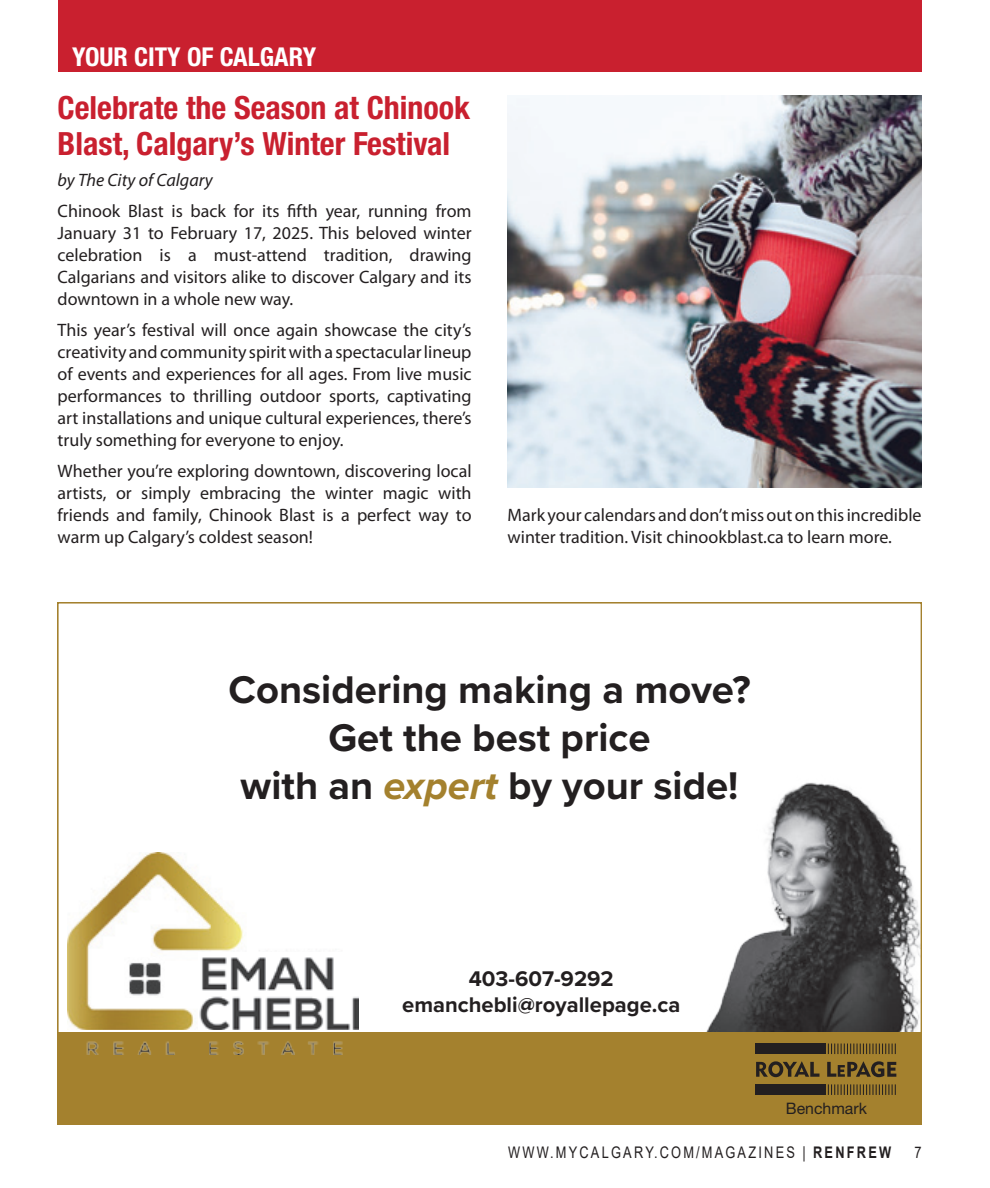
<style>
.page{position:relative;width:990px;height:1188px;background:#fff}
.page>*{position:absolute;margin:0;border:0;box-sizing:border-box;transform-origin:0 0}
.t1{font:700 40px/48px "Proxima Nova";color:#231f20;text-align:center}
.In_Around_title{font:700 condensed 32px/36px "Helvetica Neue LT Std";color:#c9202f}
.t2{font:700 condensed 26px "Helvetica Neue LT Std";color:#fff}
.t3{font:700 22px/26.4px "Proxima Nova";color:#231f20;text-align:center}
.Body_text{font:18px/22px "Myriad Pro";color:#231f20;text-align:justify}
.Body_text-2{font:italic 18px "Myriad Pro";color:#231f20}
.t4{font:16px "Arial";letter-spacing:.175em;color:#231f20;scale:.8 1}
.t5{font:15.8px "Helvetica Neue LT Pro";color:#231f20}
.s1{font-style:italic;color:#a4812e}
.s2{font-weight:700}
</style>
<div class="page">
<div style="left:58px;top:0;width:864px;height:72px;background:#c9202f"></div>
<img style="left:508px;top:96px;width:414px;height:391px">
<img style="left:706px;top:782px;width:213px;height:250px">
<img style="left:68px;top:852px;width:177px;height:178px">
<div style="left:58px;top:1032px;width:864px;height:93px;background:#a4812e"></div>
<div style="left:756px;top:1044px;width:70px;height:10px;background:#231f20"></div>
<div style="left:756px;top:1084px;width:70px;height:11px;background:#231f20"></div>
<svg style="left:828px;top:1044px;width:68px;height:10px"></svg>
<svg style="left:828px;top:1084px;width:68px;height:11px"></svg>
<svg style="left:756px;top:1061px;width:64px;height:16px"></svg>
<svg style="left:827px;top:1061px;width:69px;height:16px"></svg>
<img style="left:86px;top:1041px;width:257px;height:13px">
<img style="left:198px;top:953px;width:161px;height:77px">
<img style="left:125px;top:957px;width:40px;height:40px">
<p class="t2" style="left:72px;top:41px;width:246px">YOUR CITY OF CALGARY</p>
<p class="In_Around_title" style="left:58px;top:89px;width:414px">Celebrate the Season at Chinook<br>Blast, Calgary’s Winter Festival</p>
<p class="Body_text-2" style="left:58px;top:168px;width:157px">by The City of Calgary</p>
<p class="Body_text" style="left:58px;top:199px;width:416px">Chinook Blast is back for its fifth year, running from January 31 to February 17, 2025. This beloved winter celebration is a must-attend tradition, drawing Calgarians and visitors alike to discover Calgary and its downtown in a whole new way.</p>
<p class="Body_text" style="left:58px;top:318px;width:416px">This year’s festival will once again showcase the city’s creativity and community spirit with a spectacular lineup of events and experiences for all ages. From live music performances to thrilling outdoor sports, captivating art installations and unique cultural experiences, there’s truly something for everyone to enjoy.</p>
<p class="Body_text" style="left:58px;top:459px;width:416px">Whether you’re exploring downtown, discovering local artists, or simply embracing the winter magic with friends and family, Chinook Blast is a perfect way to warm up Calgary’s coldest season!</p>
<p class="Body_text" style="left:508px;top:503px;width:416px">Mark your calendars and don’t miss out on this incredible winter tradition. Visit chinookblast.ca to learn more.</p>
<p class="t1" style="left:229px;top:665px;width:523px">Considering making a move?<br>Get the best price<br>with an <span class="s1">expert</span> by your side!</p>
<p class="t3" style="left:402px;top:965px;width:280px">403-607-9292 emanchebli@royallepage.ca</p>
<p class="t5" style="left:786px;top:1099px;width:83px">Benchmark</p>
<p class="t4" style="left:508px;top:1141px;width:480px">WWW.MYCALGARY.COM/MAGAZINES | <span class="s2">RENFREW</span></p>
<p class="t4" style="left:914px;top:1141px;width:10px">7</p>
</div>
